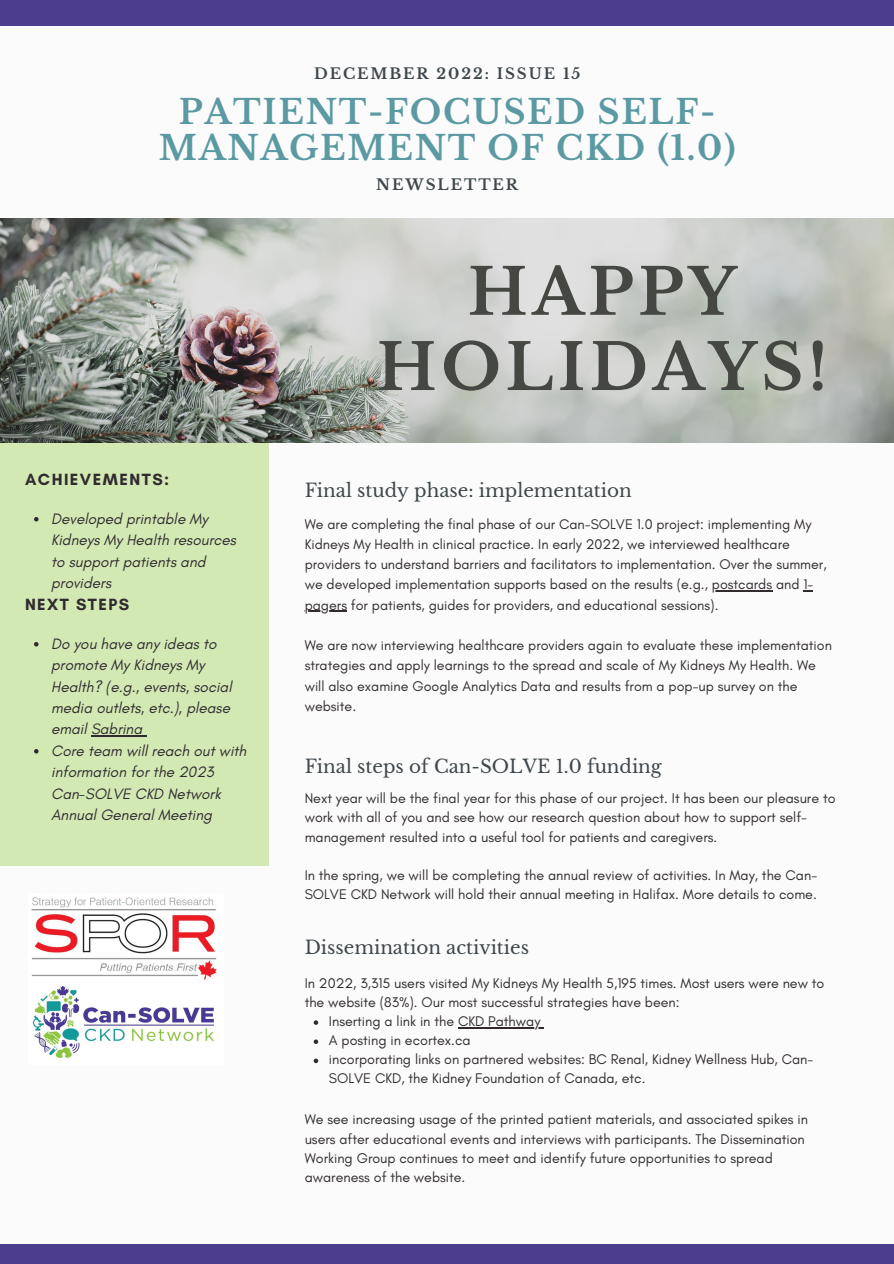
<style>
.page{position:relative;width:894px;height:1264px;background:#fff}
.page>*{position:absolute;margin:0;border:0;box-sizing:border-box;transform-origin:0 0}
.t1{font:700 63.6px "Libre Baskerville";letter-spacing:.07em;color:#444742}
.t2{font:700 33.45px/36px "Libre Baskerville";letter-spacing:.05em;color:#5b9aa3;text-align:center}
.t3{font:18.3px "Libre Baskerville";color:#3e474c}
.t4{font:700 16.5px "Glacial Indifference";letter-spacing:.09em;color:#312b30}
.t5{font:italic 15.3px/21.5px "Glacial Indifference";color:#312b30}
.t6{font:700 14.85px "Libre Baskerville";letter-spacing:.13em;color:#3e474c}
.t7{font:14.25px/19.2px "Glacial Indifference";color:#312b30}
</style>
<div class="page">
<div style="left:0;top:0;width:893px;height:1263px;background:#fbfbfb"></div>
<div style="left:0;top:0;width:893px;height:25px;background:#4c3e8c"></div>
<div style="left:0;top:442px;width:268px;height:423px;background:#d3e9b3"></div>
<img style="left:32px;top:986px;width:182px;height:73px">
<img style="left:0;top:218px;width:893px;height:224px">
<img style="left:31px;top:897px;width:186px;height:83px">
<hr style="left:711px;top:590px;width:61px;height:1px;background:#312b30">
<hr style="left:304px;top:610px;width:43px;height:2px;background:#312b30">
<svg style="left:313px;top:1020px;width:5px;height:4px"></svg>
<hr style="left:458px;top:1027px;width:82px;height:1px;background:#312b30">
<svg style="left:313px;top:1039px;width:5px;height:4px"></svg>
<svg style="left:313px;top:1058px;width:5px;height:5px"></svg>
<svg style="left:34px;top:517px;width:5px;height:4px"></svg>
<svg style="left:34px;top:642px;width:5px;height:4px"></svg>
<hr style="left:91px;top:735px;width:51px;height:1px;background:#312b30">
<svg style="left:34px;top:749px;width:5px;height:4px"></svg>
<div style="left:0;top:1243px;width:893px;height:20px;background:#4c3e8c"></div>
<p class="t6" style="left:314px;top:65px;width:268px">DECEMBER 2022: ISSUE 15</p>
<h2 class="t2" style="left:159px;top:94px;width:578px">PATIENT-FOCUSED SELF-<br>MANAGEMENT OF CKD (1.0)</h2>
<p class="t6" style="left:376px;top:175px;width:143px">NEWSLETTER</p>
<h1 class="t1" style="left:467px;top:253px;width:270px">HAPPY</h1>
<p class="t4" style="left:25px;top:469px;width:146px">ACHIEVEMENTS:</p>
<p class="t5" style="left:51px;top:507px;width:186px">Developed printable My<br>Kidneys My Health resources to support patients and providers</p>
<p class="t4" style="left:25px;top:594px;width:106px">NEXT STEPS</p>
<p class="t5" style="left:51px;top:632px;width:197px">Do you have any ideas to promote My Kidneys My<br>Health? (e.g., events, social media outlets, etc.), please email Sabrina<br>Core team will reach out with information for the 2023<br>Can-SOLVE CKD Network<br>Annual General Meeting</p>
<h1 class="t1" style="left:376px;top:328px;width:452px">HOLIDAYS!</h1>
<p class="t3" style="left:304px;top:479px;width:328px">Final study phase: implementation</p>
<p class="t7" style="left:304px;top:513px;width:523px;line-height:20.2px">We are completing the final phase of our Can-SOLVE 1.0 project: implementing My Kidneys My Health in clinical practice. In early 2022, we interviewed healthcare providers to understand barriers and facilitators to implementation. Over the summer, we developed implementation supports based on the results (e.g., postcards and 1- pagers for patients, guides for providers, and educational sessions).</p>
<p class="t7" style="left:304px;top:635px;width:528px;line-height:20.2px">We are now interviewing healthcare providers again to evaluate these implementation strategies and apply learnings to the spread and scale of My Kidneys My Health. We will also examine Google Analytics Data and results from a pop-up survey on the website.</p>
<p class="t3" style="left:304px;top:754px;width:358px">Final steps of Can-SOLVE 1.0 funding</p>
<p class="t7" style="left:304px;top:788px;width:532px">Next year will be the final year for this phase of our project. It has been our pleasure to work with all of you and see how our research question about how to support self&shy;management resulted into a useful tool for patients and caregivers.</p>
<p class="t7" style="left:304px;top:865px;width:514px">In the spring, we will be completing the annual review of activities. In May, the Can-<br>SOLVE CKD Network will hold their annual meeting in Halifax. More details to come.</p>
<p class="t3" style="left:304px;top:936px;width:226px">Dissemination activities</p>
<p class="t7" style="left:304px;top:973px;width:521px">In 2022, 3,315 users visited My Kidneys My Health 5,195 times. Most users were new to the website (83%). Our most successful strategies have been:</p>
<p class="t7" style="left:329px;top:1011px;width:486px">Inserting a link in the CKD Pathway<br>A posting in ecortex.ca<br>incorporating links on partnered websites: BC Renal, Kidney Wellness Hub, Can-SOLVE CKD, the Kidney Foundation of Canada, etc.</p>
<p class="t7" style="left:304px;top:1109px;width:504px">We see increasing usage of the printed patient materials, and associated spikes in users after educational events and interviews with participants. The Dissemination Working Group continues to meet and identify future opportunities to spread awareness of the website.</p>
</div>
